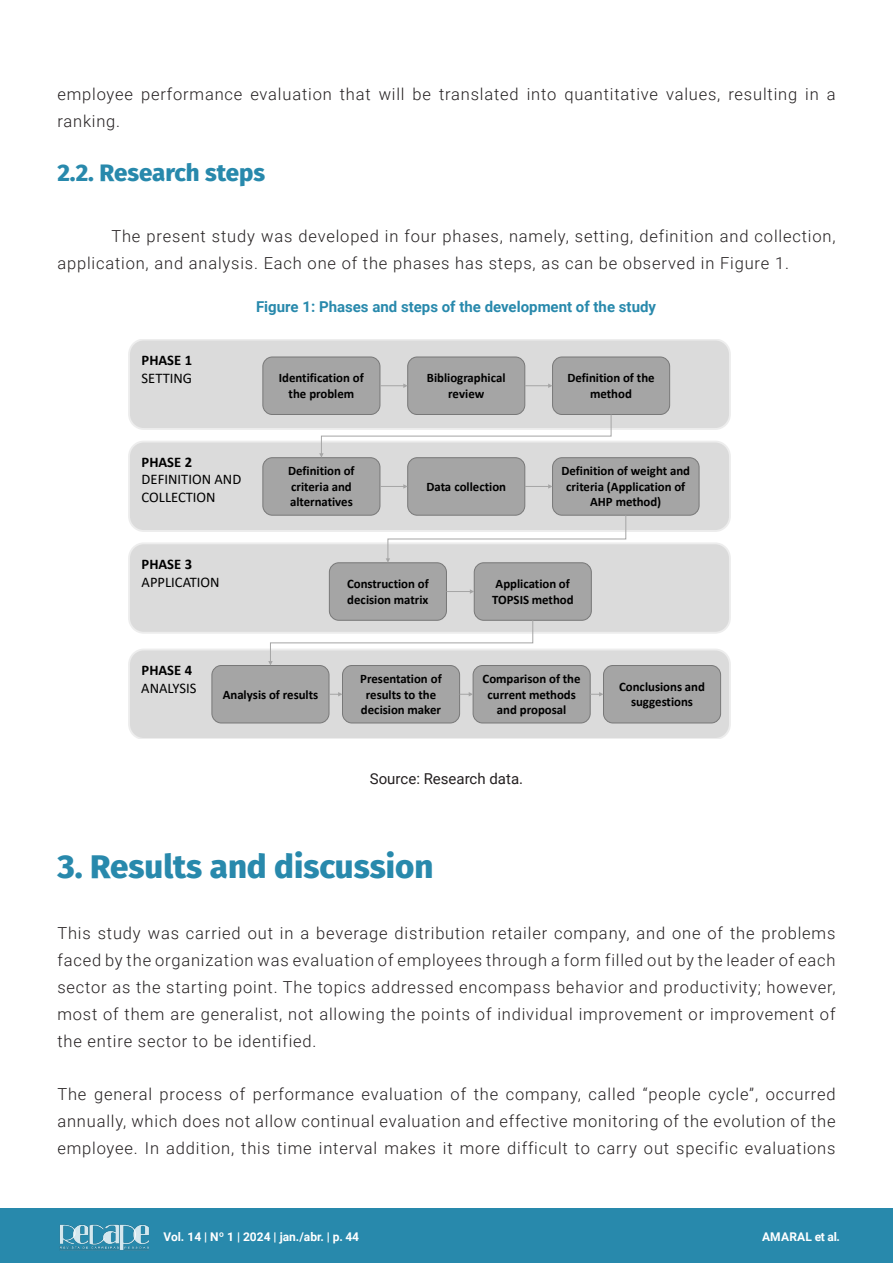
<style>
.page{position:relative;width:893px;height:1263px;background:#fff}
.page>*{position:absolute;margin:0;border:0;box-sizing:border-box;transform-origin:0 0}
.Título_-_Artigo{font:800 33px "Fira Sans";color:#2889ac}
.Subtitulo_-_Artigo{font:800 24px "Fira Sans";color:#2889ac}
.Texto_-_Artigo{font:300 16.5px/27px "Roboto";letter-spacing:.05em;color:#231f20}
.Nova_-_Título_Tabela{font:700 15px "Roboto";color:#2889ac}
.Fonte_Texto_-_Artigo{font:15px "Roboto";color:#231f20}
.t1{font:14.7px/17.7px "Calibri";color:#000}
.t2{font:700 14.7px "Calibri";letter-spacing:-.005em;color:#000}
.t3{font:700 12.9px/15.6px "Calibri";letter-spacing:-.005em;color:#000;text-align:center}
.t4{font:700 12px "Roboto";color:#fff}
</style>
<div class="page">
<div style="left:0;top:1209px;width:893px;height:54px;background:#2889ac"></div>
<img style="left:59px;top:1224px;width:90px;height:27px">
<svg style="left:128px;top:649px;width:603px;height:90px;background:#dbdbdb"></svg>
<div style="left:128px;top:542px;width:603px;height:92px;background:#dbdbdb;border:2px solid #ededed;border-radius:15px"></div>
<div style="left:129px;top:442px;width:601px;height:89px;background:#dbdbdb;border-radius:15px"></div>
<div style="left:128px;top:441px;width:603px;height:91px;border:2px solid #ededed;border-radius:15px"></div>
<svg style="left:128px;top:340px;width:603px;height:90px;background:#dbdbdb"></svg>
<div style="left:262px;top:457px;width:118px;height:58px;background:#a5a5a5;border:1px solid #787878;border-radius:10px"></div>
<div style="left:408px;top:458px;width:117px;height:57px;background:#a5a5a5;border-radius:10px"></div>
<div style="left:407px;top:457px;width:118px;height:58px;border:1px solid #787878;border-radius:10px"></div>
<div style="left:553px;top:458px;width:146px;height:57px;background:#a5a5a5;border-radius:10px"></div>
<div style="left:552px;top:457px;width:147px;height:58px;border:1px solid #787878;border-radius:10px"></div>
<div style="left:262px;top:357px;width:118px;height:58px;background:#a5a5a5;border:1px solid #787878;border-radius:10px"></div>
<div style="left:408px;top:357px;width:117px;height:57px;background:#a5a5a5;border-radius:10px"></div>
<div style="left:407px;top:357px;width:118px;height:58px;border:1px solid #787878;border-radius:10px"></div>
<div style="left:552px;top:357px;width:118px;height:58px;background:#a5a5a5;border:1px solid #787878;border-radius:10px"></div>
<div style="left:474px;top:562px;width:118px;height:59px;background:#a5a5a5;border:1px solid #787878;border-radius:10px"></div>
<div style="left:329px;top:563px;width:117px;height:57px;background:#a5a5a5;border-radius:10px"></div>
<div style="left:329px;top:562px;width:118px;height:59px;border:1px solid #787878;border-radius:10px"></div>
<svg style="left:380px;top:383px;width:28px;height:5px"></svg>
<svg style="left:525px;top:383px;width:28px;height:5px"></svg>
<svg style="left:380px;top:484px;width:28px;height:5px"></svg>
<svg style="left:525px;top:484px;width:28px;height:5px"></svg>
<div style="left:212px;top:665px;width:117px;height:58px;background:#a5a5a5;border:1px solid #787878;border-radius:10px"></div>
<div style="left:342px;top:665px;width:118px;height:58px;background:#a5a5a5;border:1px solid #787878;border-radius:10px"></div>
<div style="left:603px;top:665px;width:118px;height:58px;background:#a5a5a5;border:1px solid #787878;border-radius:10px"></div>
<div style="left:473px;top:665px;width:118px;height:58px;background:#a5a5a5;border:1px solid #787878;border-radius:10px"></div>
<svg style="left:590px;top:692px;width:13px;height:4px"></svg>
<svg style="left:460px;top:692px;width:13px;height:4px"></svg>
<svg style="left:329px;top:692px;width:13px;height:4px"></svg>
<svg style="left:446px;top:589px;width:28px;height:5px"></svg>
<svg style="left:319px;top:414px;width:292px;height:44px"></svg>
<svg style="left:386px;top:515px;width:240px;height:48px"></svg>
<svg style="left:268px;top:620px;width:265px;height:45px"></svg>
<p class="Texto_-_Artigo" style="left:57px;top:80px;width:780px">employee performance evaluation that will be translated into quantitative values, resulting in a ranking.</p>
<p class="Subtitulo_-_Artigo" style="left:57px;top:152px;width:209px">2.2. Research steps</p>
<p class="Texto_-_Artigo" style="left:57px;top:222px;width:780px;text-indent:54px">The present study was developed in four phases, namely, setting, definition and collection, application, and analysis. Each one of the phases has steps, as can be observed in Figure 1.</p>
<p class="Nova_-_Título_Tabela" style="left:256px;top:297px;width:401px">Figure 1: Phases and steps of the development of the study</p>
<p class="t2" style="left:142px;top:350px;width:52px">PHASE 1</p>
<p class="t1" style="left:142px;top:368px;width:52px">SETTING</p>
<p class="t2" style="left:142px;top:452px;width:52px">PHASE 2</p>
<p class="t1" style="left:142px;top:470px;width:101px">DEFINITION AND<br>COLLECTION</p>
<p class="t2" style="left:142px;top:554px;width:52px">PHASE 3</p>
<p class="t1" style="left:142px;top:573px;width:80px">APPLICATION</p>
<p class="t3" style="left:279px;top:370px;width:86px">Identification of the problem</p>
<p class="t3" style="left:427px;top:370px;width:80px">Bibliographical review</p>
<p class="t3" style="left:567px;top:370px;width:89px">Definition of the method</p>
<p class="t3" style="left:288px;top:463px;width:68px;text-align:left">Definition of criteria and alternatives</p>
<p class="t3" style="left:426px;top:478px;width:81px">Data collection</p>
<p class="t3" style="left:561px;top:463px;width:130px">Definition of weight and criteria (Application of<br>AHP method)</p>
<p class="t3" style="left:347px;top:576px;width:83px;text-align:left">Construction of decision matrix</p>
<p class="t3" style="left:492px;top:576px;width:83px;text-align:left">Application of<br>TOPSIS method</p>
<p class="t2" style="left:142px;top:660px;width:52px">PHASE 4</p>
<p class="t1" style="left:141px;top:679px;width:57px">ANALYSIS</p>
<p class="t3" style="left:223px;top:686px;width:97px">Analysis of results</p>
<p class="t3" style="left:360px;top:671px;width:83px">Presentation of results to the decision maker</p>
<p class="t3" style="left:619px;top:678px;width:87px">Conclusions and suggestions</p>
<p class="t3" style="left:483px;top:671px;width:100px">Comparison of the current methods and proposal</p>
<p class="Fonte_Texto_-_Artigo" style="left:370px;top:768px;width:155px">Source: Research data.</p>
<p class="Título_-_Artigo" style="left:57px;top:838px;width:377px">3. Results and discussion</p>
<p class="Texto_-_Artigo" style="left:57px;top:919px;width:780px;text-align:justify">This study was carried out in a beverage distribution retailer company, and one of the problems faced by the organization was evaluation of employees through a form filled out by the leader of each sector as the starting point. The topics addressed encompass behavior and productivity; however, most of them are generalist, not allowing the points of individual improvement or improvement of the entire sector to be identified.</p>
<p class="Texto_-_Artigo" style="left:57px;top:1080px;width:780px;text-align:justify">The general process of performance evaluation of the company, called “people cycle”, occurred annually, which does not allow continual evaluation and effective monitoring of the evolution of the employee. In addition, this time interval makes it more difficult to carry out specific evaluations</p>
<p class="t4" style="left:163px;top:1228px;width:197px">Vol. 14 | Nº 1 | 2024 | jan./abr. | p. 44</p>
<p class="t4" style="left:762px;top:1229px;width:80px">AMARAL et al.</p>
</div>
